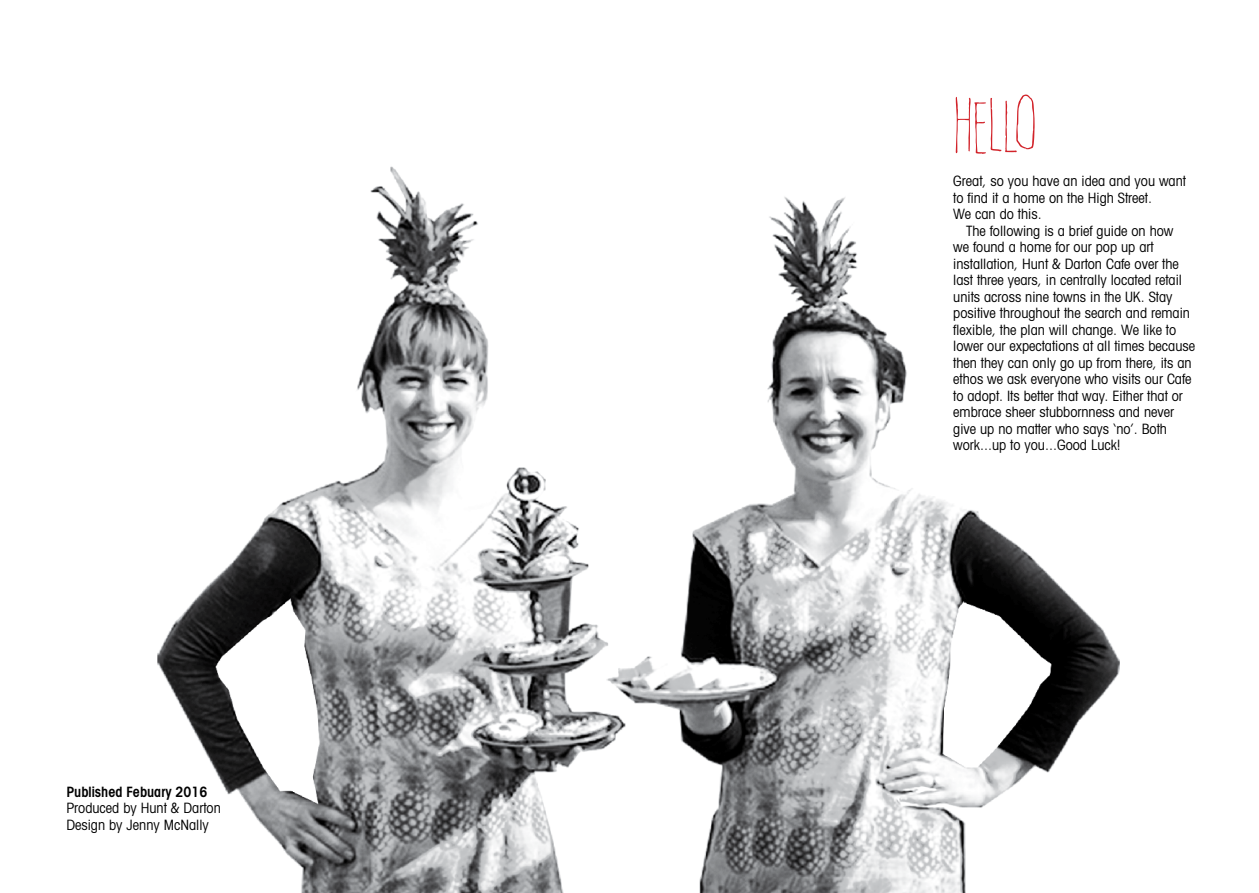
<style>
.page{position:relative;width:1259px;height:893px;background:#fff}
.page>*{position:absolute;margin:0;border:0;box-sizing:border-box;transform-origin:0 0}
.t1{font:85.5px "Rather Jazzy";color:#d2232a}
.t2{font:condensed 14.25px/16.5px "Avant Garde";color:#000}
.t3{font:600 condensed 14.25px "Avant Garde";color:#000}
</style>
<div class="page">
<img style="left:157px;top:166px;width:963px;height:727px">
<p class="t3" style="left:66px;top:783px;width:142px">Published Febuary 2016</p>
<p class="t2" style="left:66px;top:799px;width:156px">Produced by Hunt &amp; Darton<br>Design by Jenny McNally</p>
<h1 class="t1" style="left:953px;top:84px;width:85px">Hello</h1>
<p class="t2" style="left:953px;top:172px;width:234px">Great, so you have an idea and you want to find it a home on the High Street.<br>We can do this.</p>
<p class="t2" style="left:953px;top:222px;width:243px;text-indent:13px">The following is a brief guide on how<br>we found a home for our pop up art installation, Hunt &amp; Darton Cafe over the last three years, in centrally located retail units across nine towns in the UK. Stay positive throughout the search and remain flexible, the plan will change. We like to lower our expectations at all times because then they can only go up from there, its an ethos we ask everyone who visits our Cafe to adopt. Its better that way. Either that or embrace sheer stubbornness and never give up no matter who says ‘no’. Both work...up to you...Good Luck!</p>
</div>
